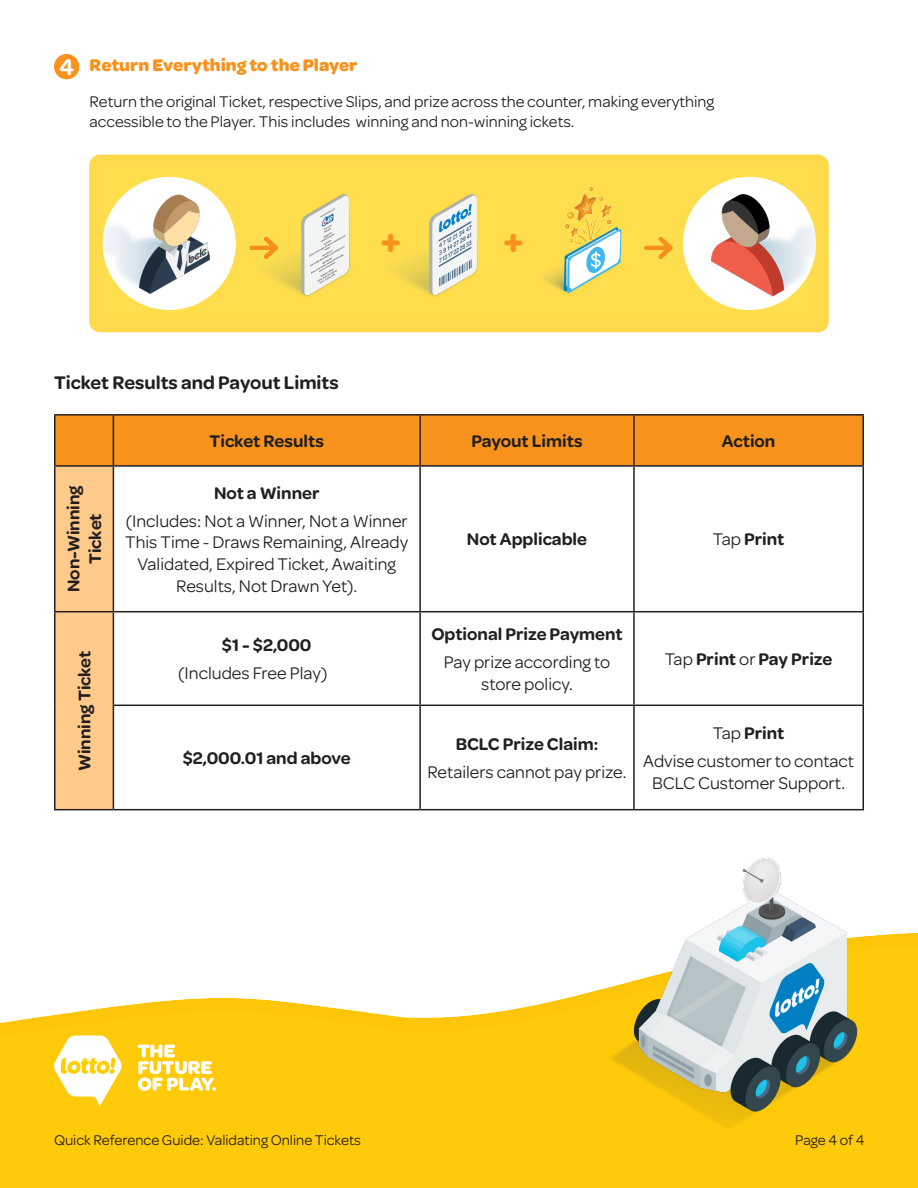
<style>
.page{position:relative;width:918px;height:1188px;background:#fff}
.page>*{position:absolute;margin:0;border:0;box-sizing:border-box;transform-origin:0 0}
.Body{font:700 36px "Omnes";color:#f7931d}
.t1{font:600 24px "Omnes";color:#fff}
.Body-2{font:600 19.5px "Omnes";color:#231f20}
.t2{font:18px/21.6px "Omnes";color:#231f20;text-align:center}
.t3{font:600 18px/21.6px "Omnes";color:#231f20;text-align:center}
.Body-3{font:700 18px "Omnes";color:#f7931d}
.Body-4{font:16.5px/19.8px "Omnes";color:#231f20}
.t4{font:15px "Omnes";color:#231f20}
.s1{font-weight:400}
</style>
<div class="page">
<div style="left:0;top:930px;width:918px;height:258px;background:#f7931d;opacity:.12"></div>
<svg style="left:54px;top:1035px;width:68px;height:72px"></svg>
<svg style="left:138px;top:1045px;width:78px;height:46px"></svg>
<img style="left:592px;top:859px;width:268px;height:288px">
<svg style="left:56px;top:416px;width:806px;height:393px;background:#f8a440"></svg>
<svg style="left:114px;top:467px;width:748px;height:342px"></svg>
<hr style="left:54px;top:414px;width:59px;height:2px;background:#231f20">
<hr style="left:54px;top:416px;width:2px;height:49px;background:#231f20">
<hr style="left:113px;top:414px;width:307px;height:2px;background:#231f20">
<hr style="left:113px;top:416px;width:1px;height:49px;background:#231f20">
<hr style="left:420px;top:414px;width:214px;height:2px;background:#231f20">
<hr style="left:419px;top:416px;width:2px;height:49px;background:#231f20">
<hr style="left:634px;top:414px;width:230px;height:2px;background:#231f20">
<hr style="left:633px;top:416px;width:2px;height:49px;background:#231f20">
<hr style="left:862px;top:416px;width:2px;height:49px;background:#231f20">
<hr style="left:54px;top:465px;width:59px;height:2px;background:#231f20">
<hr style="left:54px;top:467px;width:2px;height:144px;background:#231f20">
<hr style="left:113px;top:465px;width:307px;height:2px;background:#231f20">
<hr style="left:113px;top:467px;width:1px;height:144px;background:#231f20">
<hr style="left:420px;top:465px;width:214px;height:2px;background:#231f20">
<hr style="left:419px;top:467px;width:2px;height:144px;background:#231f20">
<hr style="left:634px;top:465px;width:230px;height:2px;background:#231f20">
<hr style="left:633px;top:467px;width:2px;height:144px;background:#231f20">
<hr style="left:862px;top:467px;width:2px;height:144px;background:#231f20">
<hr style="left:54px;top:611px;width:59px;height:1px;background:#231f20">
<hr style="left:54px;top:612px;width:2px;height:93px;background:#231f20">
<hr style="left:54px;top:705px;width:2px;height:104px;background:#231f20">
<hr style="left:54px;top:809px;width:59px;height:1px;background:#231f20">
<hr style="left:113px;top:611px;width:307px;height:1px;background:#231f20">
<hr style="left:113px;top:612px;width:1px;height:93px;background:#231f20">
<hr style="left:420px;top:611px;width:214px;height:1px;background:#231f20">
<hr style="left:419px;top:612px;width:2px;height:93px;background:#231f20">
<hr style="left:634px;top:611px;width:230px;height:1px;background:#231f20">
<hr style="left:633px;top:612px;width:2px;height:93px;background:#231f20">
<hr style="left:862px;top:612px;width:2px;height:93px;background:#231f20">
<hr style="left:113px;top:705px;width:307px;height:1px;background:#231f20">
<hr style="left:113px;top:706px;width:1px;height:103px;background:#231f20">
<hr style="left:420px;top:705px;width:214px;height:1px;background:#231f20">
<hr style="left:419px;top:706px;width:2px;height:103px;background:#231f20">
<hr style="left:634px;top:705px;width:230px;height:1px;background:#231f20">
<hr style="left:633px;top:706px;width:2px;height:103px;background:#231f20">
<hr style="left:862px;top:706px;width:2px;height:103px;background:#231f20">
<hr style="left:113px;top:809px;width:307px;height:1px;background:#231f20">
<hr style="left:420px;top:809px;width:214px;height:1px;background:#231f20">
<hr style="left:634px;top:809px;width:230px;height:1px;background:#231f20">
<div style="left:54px;top:54px;width:25px;height:25px;background:#f7931d;border-radius:50%"></div>
<div style="left:89px;top:154px;width:741px;height:179px;background:#ffde4e"></div>
<div style="left:103px;top:177px;width:133px;height:133px;background:#fff;border-radius:50%"></div>
<img style="left:103px;top:194px;width:107px;height:102px">
<div style="left:683px;top:177px;width:133px;height:133px;background:#fff;border-radius:50%"></div>
<img style="left:709px;top:194px;width:107px;height:108px">
<img style="left:266px;top:195px;width:84px;height:101px">
<img style="left:394px;top:195px;width:84px;height:101px">
<div style="left:246px;top:234px;width:33px;height:26px;background:#f7931d;opacity:.12"></div>
<div style="left:641px;top:234px;width:33px;height:26px;background:#f7931d;opacity:.12"></div>
<img style="left:543px;top:187px;width:69px;height:107px">
<svg style="left:564px;top:227px;width:58px;height:66px"></svg>
<div style="left:290px;top:666px;width:71px;height:36px;background:#fff"></div>
<p class="t1" style="left:60px;top:50px;width:16px">4</p>
<p class="Body-3" style="left:90px;top:52px;width:270px">Return Everything to the Player</p>
<p class="Body-4" style="left:90px;top:91px;width:626px">Return the original Ticket, respective Slips, and prize across the counter, making everything accessible to the Player. This includes winning and non-winning ickets.</p>
<p class="Body" style="left:381px;top:213px;width:21px">+</p>
<p class="Body" style="left:504px;top:213px;width:21px">+</p>
<p class="Body-2" style="left:54px;top:369px;width:286px">Ticket Results and Payout Limits</p>
<p class="t3" style="left:210px;top:429px;width:116px">Ticket Results</p>
<p class="t3" style="left:471px;top:429px;width:113px">Payout Limits</p>
<p class="t3" style="left:722px;top:429px;width:55px">Action</p>
<p class="t3" style="left:62px;top:592px;width:109px;rotate:-90deg">Non-Winning<br>Ticket</p>
<p class="t3" style="left:214px;top:481px;width:107px">Not a Winner</p>
<p class="t2" style="left:125px;top:509px;width:285px">(Includes: Not a Winner, Not a Winner This Time - Draws Remaining, Already Validated, Expired Ticket, Awaiting Results, Not Drawn Yet).</p>
<p class="t3" style="left:73px;top:771px;width:122px;rotate:-90deg">Winning Ticket</p>
<p class="t3" style="left:222px;top:633px;width:91px">$1 - $2,000</p>
<p class="t2" style="left:178px;top:661px;width:178px">(Includes Free Tickets).</p>
<p class="t2" style="left:290px;top:661px;width:39px">Play)</p>
<p class="t3" style="left:183px;top:746px;width:169px">$2,000.01 and above</p>
<p class="t3" style="left:467px;top:527px;width:122px">Not Applicable</p>
<p class="t3" style="left:713px;top:527px;width:73px"><span class="s1">Tap</span> Print</p>
<p class="t3" style="left:431px;top:622px;width:193px">Optional Prize Payment</p>
<p class="t2" style="left:444px;top:650px;width:168px">Pay prize according to store policy.</p>
<p class="t3" style="left:665px;top:647px;width:169px"><span class="s1">Tap</span> Print <span class="s1">or</span> Pay Prize</p>
<p class="t3" style="left:456px;top:732px;width:144px">BCLC Prize Claim:</p>
<p class="t2" style="left:427px;top:760px;width:201px">Retailers cannot pay prize.</p>
<p class="t3" style="left:713px;top:721px;width:73px"><span class="s1">Tap</span> Print</p>
<p class="t2" style="left:643px;top:749px;width:213px">Advise customer to contact<br>BCLC Customer Support.</p>
<p class="t4" style="left:54px;top:1129px;width:309px">Quick Reference Guide: Validating Online Tickets</p>
<p class="t4" style="left:795px;top:1129px;width:71px">Page 4 of 4</p>
</div>
